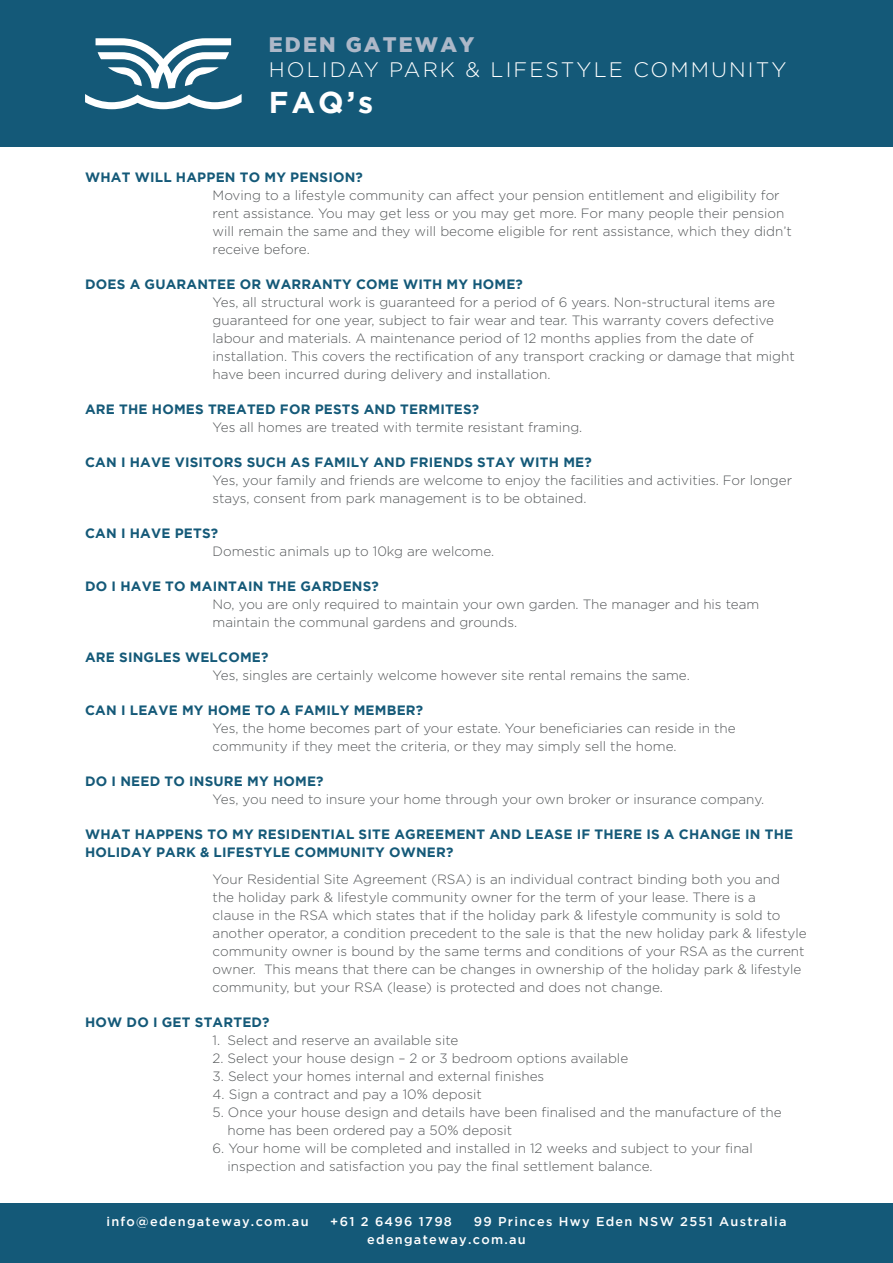
<style>
.page{position:relative;width:893px;height:1263px;background:#fff}
.page>*{position:absolute;margin:0;border:0;box-sizing:border-box;transform-origin:0 0}
.t1{font:700 30px "Gotham";color:#fff}
.t2{font:300 21px "Gotham";letter-spacing:.1em;color:#fff}
.t3{font:900 21px "Gotham";letter-spacing:.1em;color:#adb8c8}
.t4{font:300 13.5px/18px "Gotham";color:#545759}
.t5{font:700 13.5px/18px "Gotham";letter-spacing:.015em;color:#145978}
.t6{font:500 12.75px/18px "Gotham";letter-spacing:.1em;color:#fff}
</style>
<div class="page">
<div style="left:0;top:1203px;width:893px;height:60px;background:#145978"></div>
<div style="left:1px;top:0;width:892px;height:147px;background:#145978"></div>
<svg style="left:85px;top:38px;width:157px;height:71px"></svg>
<p class="t3" style="left:269px;top:32px;width:207px">EDEN GATEWAY</p>
<p class="t2" style="left:269px;top:58px;width:519px">HOLIDAY PARK &amp; LIFESTYLE COMMUNITY</p>
<p class="t1" style="left:269px;top:85px;width:106px">FAQ’s</p>
<p class="t5" style="left:85px;top:168px;width:279px">WHAT WILL HAPPEN TO MY PENSION?</p>
<p class="t4" style="left:213px;top:186px;width:581px">Moving to a lifestyle community can affect your pension entitlement and eligibility for rent assistance. You may get less or you may get more. For many people their pension will remain the same and they will become eligible for rent assistance, which they didn’t receive before.</p>
<p class="t5" style="left:85px;top:275px;width:439px">DOES A GUARANTEE OR WARRANTY COME WITH MY HOME?</p>
<p class="t4" style="left:213px;top:293px;width:584px">Yes, all structural work is guaranteed for a period of 6 years. Non-structural items are guaranteed for one year, subject to fair wear and tear. This warranty covers defective labour and materials. A maintenance period of 12 months applies from the date of installation. This covers the rectification of any transport cracking or damage that might have been incurred during delivery and installation.</p>
<p class="t5" style="left:85px;top:400px;width:396px">ARE THE HOMES TREATED FOR PESTS AND TERMITES?</p>
<p class="t4" style="left:213px;top:418px;width:371px">Yes all homes are treated with termite resistant framing.</p>
<p class="t5" style="left:85px;top:453px;width:508px">CAN I HAVE VISITORS SUCH AS FAMILY AND FRIENDS STAY WITH ME?</p>
<p class="t4" style="left:213px;top:471px;width:581px">Yes, your family and friends are welcome to enjoy the facilities and activities. For longer stays, consent from park management is to be obtained.</p>
<p class="t5" style="left:85px;top:524px;width:135px">CAN I HAVE PETS?</p>
<p class="t4" style="left:213px;top:542px;width:283px">Domestic animals up to 10kg are welcome.</p>
<p class="t5" style="left:85px;top:577px;width:295px">DO I HAVE TO MAINTAIN THE GARDENS?</p>
<p class="t4" style="left:213px;top:595px;width:548px">No, you are only required to maintain your own garden. The manager and his team maintain the communal gardens and grounds.</p>
<p class="t5" style="left:85px;top:648px;width:185px">ARE SINGLES WELCOME?</p>
<p class="t4" style="left:213px;top:666px;width:479px">Yes, singles are certainly welcome however site rental remains the same.</p>
<p class="t5" style="left:85px;top:701px;width:339px">CAN I LEAVE MY HOME TO A FAMILY MEMBER?</p>
<p class="t4" style="left:213px;top:719px;width:525px">Yes, the home becomes part of your estate. Your beneficiaries can reside in the community if they meet the criteria, or they may simply sell the home.</p>
<p class="t5" style="left:85px;top:772px;width:240px">DO I NEED TO INSURE MY HOME?</p>
<p class="t4" style="left:213px;top:790px;width:553px">Yes, you need to insure your home through your own broker or insurance company.</p>
<p class="t5" style="left:85px;top:825px;width:710px">WHAT HAPPENS TO MY RESIDENTIAL SITE AGREEMENT AND LEASE IF THERE IS A CHANGE IN THE<br>HOLIDAY PARK &amp; LIFESTYLE COMMUNITY OWNER?</p>
<p class="t4" style="left:213px;top:870px;width:595px">Your Residential Site Agreement (RSA) is an individual contract binding both you and<br>the holiday park &amp; lifestyle community owner for the term of your lease. There is a<br>clause in the RSA which states that if the holiday park &amp; lifestyle community is sold to another operator, a condition precedent to the sale is that the new holiday park &amp; lifestyle community owner is bound by the same terms and conditions of your RSA as the current owner. This means that there can be changes in ownership of the holiday park &amp; lifestyle community, but your RSA (lease) is protected and does not change.</p>
<p class="t5" style="left:85px;top:1013px;width:186px">HOW DO I GET STARTED?</p>
<p class="t4" style="left:213px;top:1031px;width:247px">1. Select and reserve an available site</p>
<p class="t4" style="left:213px;top:1049px;width:417px">2. Select your house design – 2 or 3 bedroom options available</p>
<p class="t4" style="left:213px;top:1067px;width:333px">3. Select your homes internal and external finishes</p>
<p class="t4" style="left:213px;top:1085px;width:271px">4. Sign a contract and pay a 10% deposit</p>
<p class="t4" style="left:228px;top:1103px;width:556px;text-indent:-15px">5. Once your house design and details have been finalised and the manufacture of the home has been ordered pay a 50% deposit</p>
<p class="t4" style="left:228px;top:1139px;width:527px;text-indent:-15px">6. Your home will be completed and installed in 12 weeks and subject to your final inspection and satisfaction you pay the final settlement balance.</p>
<p class="t6" style="left:106px;top:1212px;width:204px">info@edengateway.com.au</p>
<p class="t6" style="left:330px;top:1212px;width:123px">+61 2 6496 1798</p>
<p class="t6" style="left:367px;top:1212px;width:421px;text-indent:106px">99 Princes Hwy Eden NSW 2551 Australia edengateway.com.au</p>
</div>
